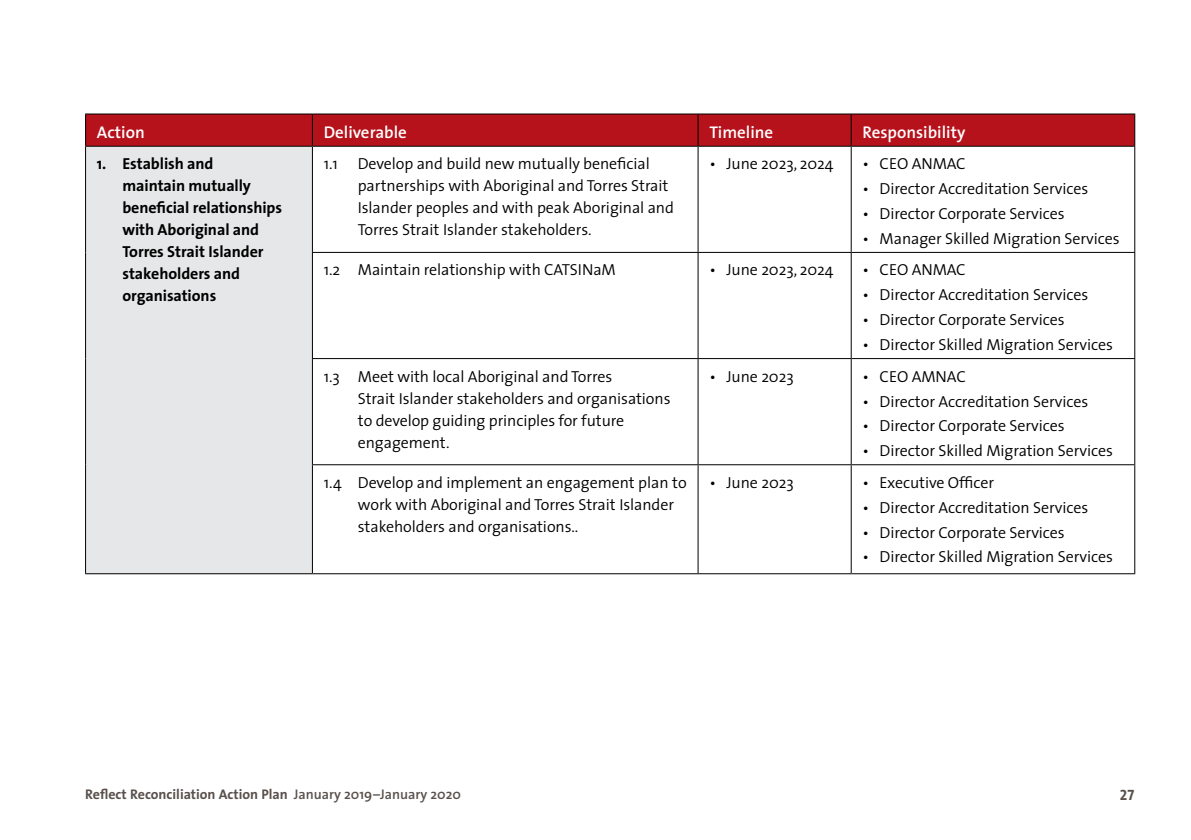
<style>
.page{position:relative;width:1191px;height:840px;background:#fff}
.page>*{position:absolute;margin:0;border:0;box-sizing:border-box;transform-origin:0 0}
.t1{font:600 17px "The Sans";color:#fff}
.t2{font:300 16px/22px "The Sans";letter-spacing:-.005em;color:#000}
.t3{font:700 16px/22px "The Sans";letter-spacing:-.005em;color:#000}
.t4{font:15px "The Sans Bold Caps";color:#59504b}
.t5{font:700 14px "The Sans";color:#59504b}
.s1{font-weight:600}
</style>
<div class="page">
<div style="left:86px;top:114px;width:1048px;height:32px;background:#b5121b"></div>
<div style="left:86px;top:146px;width:226px;height:427px;background:#e6e7e8"></div>
<svg style="left:313px;top:147px;width:821px;height:426px"></svg>
<hr style="left:85px;top:147px;width:1px;height:105px;background:#000">
<hr style="left:85px;top:252px;width:1px;height:106px;background:#000">
<hr style="left:85px;top:358px;width:1px;height:106px;background:#000">
<hr style="left:85px;top:464px;width:1px;height:109px;background:#000">
<hr style="left:312px;top:147px;width:1px;height:105px;background:#000">
<hr style="left:697px;top:147px;width:1px;height:105px;background:#000">
<hr style="left:850px;top:147px;width:1px;height:105px;background:#000">
<hr style="left:1134px;top:147px;width:1px;height:105px;background:#000">
<hr style="left:312px;top:252px;width:386px;height:1px;background:#000">
<hr style="left:312px;top:253px;width:1px;height:105px;background:#000">
<hr style="left:698px;top:252px;width:153px;height:1px;background:#000">
<hr style="left:697px;top:253px;width:1px;height:105px;background:#000">
<hr style="left:851px;top:252px;width:284px;height:1px;background:#000">
<hr style="left:850px;top:253px;width:1px;height:105px;background:#000">
<hr style="left:1134px;top:253px;width:1px;height:105px;background:#000">
<hr style="left:312px;top:358px;width:386px;height:1px;background:#000">
<hr style="left:312px;top:359px;width:1px;height:105px;background:#000">
<hr style="left:698px;top:358px;width:153px;height:1px;background:#000">
<hr style="left:697px;top:359px;width:1px;height:105px;background:#000">
<hr style="left:851px;top:358px;width:284px;height:1px;background:#000">
<hr style="left:850px;top:359px;width:1px;height:105px;background:#000">
<hr style="left:1134px;top:359px;width:1px;height:105px;background:#000">
<hr style="left:312px;top:464px;width:386px;height:1px;background:#000">
<hr style="left:312px;top:465px;width:1px;height:108px;background:#000">
<hr style="left:698px;top:464px;width:153px;height:1px;background:#000">
<hr style="left:697px;top:465px;width:1px;height:108px;background:#000">
<hr style="left:851px;top:464px;width:284px;height:1px;background:#000">
<hr style="left:850px;top:465px;width:1px;height:108px;background:#000">
<hr style="left:1134px;top:465px;width:1px;height:108px;background:#000">
<hr style="left:85px;top:573px;width:227px;height:1px;background:#000">
<hr style="left:312px;top:573px;width:386px;height:1px;background:#000">
<hr style="left:698px;top:573px;width:153px;height:1px;background:#000">
<hr style="left:851px;top:573px;width:284px;height:1px;background:#000">
<hr style="left:85px;top:113px;width:227px;height:1px;background:#000">
<hr style="left:85px;top:114px;width:1px;height:32px;background:#000">
<hr style="left:312px;top:113px;width:386px;height:1px;background:#000">
<hr style="left:312px;top:114px;width:1px;height:32px;background:#000">
<hr style="left:698px;top:113px;width:153px;height:1px;background:#000">
<hr style="left:697px;top:114px;width:1px;height:32px;background:#000">
<hr style="left:851px;top:113px;width:284px;height:1px;background:#000">
<hr style="left:850px;top:114px;width:1px;height:32px;background:#000">
<hr style="left:1134px;top:114px;width:1px;height:32px;background:#000">
<hr style="left:85px;top:146px;width:227px;height:1px;background:#000">
<hr style="left:312px;top:146px;width:386px;height:1px;background:#000">
<hr style="left:698px;top:146px;width:153px;height:1px;background:#000">
<hr style="left:851px;top:146px;width:284px;height:1px;background:#000">
<p class="t1" style="left:97px;top:118px;width:49px">Action</p>
<p class="t1" style="left:324px;top:118px;width:85px">Deliverable</p>
<p class="t1" style="left:709px;top:118px;width:65px">Timeline</p>
<p class="t1" style="left:862px;top:118px;width:104px">Responsibility</p>
<p class="t3" style="left:122px;top:152px;width:161px;text-indent:-26px">1. Establish and<br>maintain mutually beneficial relationships with Aboriginal and<br>Torres Strait Islander stakeholders and organisations</p>
<p class="t2" style="left:358px;top:152px;width:318px;text-indent:-34px">1.1 Develop and build new mutually beneficial partnerships with Aboriginal and Torres Strait Islander peoples and with peak Aboriginal and Torres Strait Islander stakeholders.</p>
<p class="t2" style="left:709px;top:152px;width:126px">• June 2023, 2024</p>
<p class="t2" style="left:862px;top:152px;width:105px">• CEO ANMAC</p>
<p class="t2" style="left:862px;top:177px;width:227px">• Director Accreditation Services</p>
<p class="t2" style="left:862px;top:202px;width:204px">• Director Corporate Services</p>
<p class="t2" style="left:862px;top:227px;width:259px">• Manager Skilled Migration Services</p>
<p class="t2" style="left:324px;top:258px;width:294px">1.2 Maintain relationship with CATSINaM</p>
<p class="t2" style="left:709px;top:258px;width:126px">• June 2023, 2024</p>
<p class="t2" style="left:862px;top:258px;width:105px">• CEO ANMAC</p>
<p class="t2" style="left:862px;top:283px;width:227px">• Director Accreditation Services</p>
<p class="t2" style="left:862px;top:308px;width:204px">• Director Corporate Services</p>
<p class="t2" style="left:862px;top:333px;width:252px">• Director Skilled Migration Services</p>
<p class="t2" style="left:358px;top:364px;width:314px;text-indent:-34px">1.3 Meet with local Aboriginal and Torres<br>Strait Islander stakeholders and organisations to develop guiding principles for future engagement.</p>
<p class="t2" style="left:709px;top:364px;width:86px">• June 2023</p>
<p class="t2" style="left:862px;top:364px;width:105px">• CEO AMNAC</p>
<p class="t2" style="left:862px;top:389px;width:227px">• Director Accreditation Services</p>
<p class="t2" style="left:862px;top:414px;width:204px">• Director Corporate Services</p>
<p class="t2" style="left:862px;top:439px;width:252px">• Director Skilled Migration Services</p>
<p class="t2" style="left:358px;top:470px;width:330px;text-indent:-34px">1.4 Develop and implement an engagement plan to work with Aboriginal and Torres Strait Islander stakeholders and organisations..</p>
<p class="t2" style="left:709px;top:470px;width:86px">• June 2023</p>
<p class="t2" style="left:862px;top:470px;width:133px">• Executive Officer</p>
<p class="t2" style="left:862px;top:495px;width:227px">• Director Accreditation Services</p>
<p class="t2" style="left:862px;top:520px;width:204px">• Director Corporate Services</p>
<p class="t2" style="left:862px;top:545px;width:252px">• Director Skilled Migration Services</p>
<p class="t5" style="left:85px;top:782px;width:377px">Reflect Reconciliation Action Plan <span class="s1">January 2019–January 2020</span></p>
<p class="t4" style="left:1120px;top:781px;width:16px">27</p>
</div>
